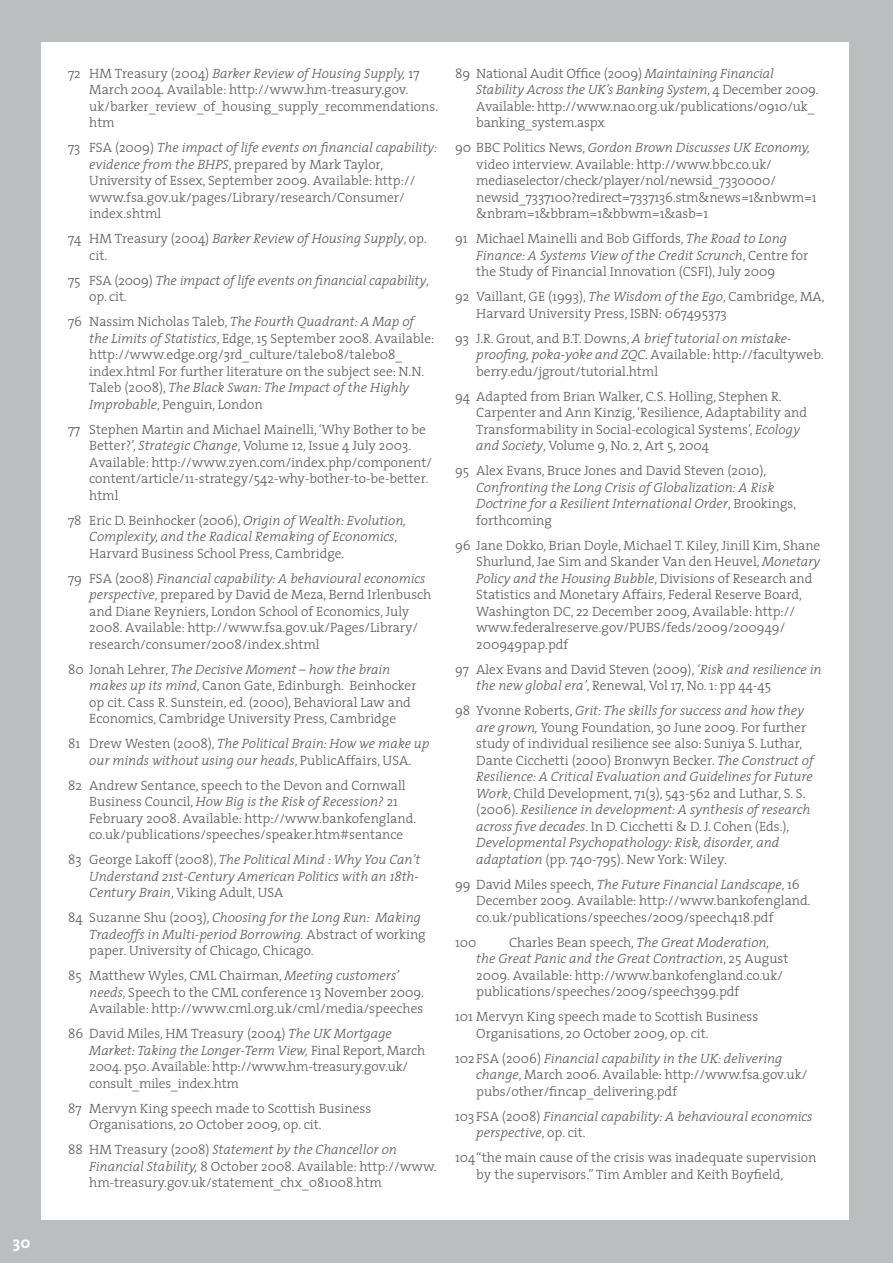
<style>
.page{position:relative;width:893px;height:1263px;background:#bbbdbe}
.page>*{position:absolute;margin:0;border:0;box-sizing:border-box;transform-origin:0 0}
.t1{font:700 16.5px "The Serif";color:#fff}
.t2{font:300 13.5px/16.5px "The Serif";color:#58585a}
.t3{font:italic 300 13.5px/16.5px "The Serif";color:#58585a}
.s1{font-style:italic}
.s2{font-style:normal}
</style>
<div class="page">
<div style="left:42px;top:43px;width:807px;height:1177px;background:#fff"></div>
<p class="t1" style="left:13px;top:1228px;width:19px">30</p>
<p class="t2" style="left:89px;top:65px;width:350px;text-indent:-21px">72 HM Treasury (2004) <span class="s1">Barker Review of Housing Supply,</span> 17<br>March 2004. Available: http://www.hm-treasury.gov. uk/barker_review_of_housing_supply_recommendations. htm</p>
<p class="t2" style="left:89px;top:139px;width:350px;text-indent:-21px">73 FSA (2009) <span class="s1">The impact of life events on financial capability: evidence from the BHPS</span>, prepared by Mark Taylor, University of Essex, September 2009. Available: http:// www.fsa.gov.uk/pages/Library/research/Consumer/ index.shtml</p>
<p class="t3" style="left:89px;top:230px;width:339px;text-indent:-21px"><span class="s2">74 HM Treasury (2004)</span> Barker Review of Housing Supply<span class="s2">, op. cit.</span></p>
<p class="t3" style="left:89px;top:272px;width:341px;text-indent:-21px"><span class="s2">75 FSA (2009)</span> The impact of life events on financial capability<span class="s2">, op. cit.</span></p>
<p class="t2" style="left:89px;top:313px;width:347px;text-indent:-21px">76 Nassim Nicholas Taleb, <span class="s1">The Fourth Quadrant: A Map of the Limits of Statistics</span>, Edge, 15 September 2008. Available: http://www.edge.org/3rd_culture/taleb08/taleb08_ index.html For further literature on the subject see: N.N.<br>Taleb (2008), <span class="s1">The Black Swan: The Impact of the Highly Improbable</span>, Penguin, London</p>
<p class="t2" style="left:89px;top:421px;width:344px;text-indent:-21px">77 Stephen Martin and Michael Mainelli, ‘Why Bother to be Better?’, <span class="s1">Strategic Change</span>, Volume 12, Issue 4 July 2003.<br>Available: http://www.zyen.com/index.php/component/ content/article/11-strategy/542-why-bother-to-be-better. html</p>
<p class="t3" style="left:89px;top:512px;width:318px;text-indent:-21px"><span class="s2">78 Eric D. Beinhocker (2006),</span> Origin of Wealth: Evolution,<br>Complexity, and the Radical Remaking of Economics<span class="s2">,<br>Harvard Business School Press, Cambridge.</span></p>
<p class="t2" style="left:89px;top:570px;width:344px;text-indent:-21px">79 FSA (2008) <span class="s1">Financial capability: A behavioural economics perspective</span>, prepared by David de Meza, Bernd Irlenbusch and Diane Reyniers, London School of Economics, July 2008. Available: http://www.fsa.gov.uk/Pages/Library/ research/consumer/2008/index.shtml</p>
<p class="t2" style="left:89px;top:661px;width:329px;text-indent:-21px">80 Jonah Lehrer, <span class="s1">The Decisive Moment – how the brain makes up its mind</span>, Canon Gate, Edinburgh. Beinhocker op cit. Cass R. Sunstein, ed. (2000), Behavioral Law and Economics, Cambridge University Press, Cambridge</p>
<p class="t3" style="left:68px;top:735px;width:363px;text-align:center"><span class="s2">81 Drew Westen (2008),</span> The Political Brain: How we make up our minds without using our heads<span class="s2">, PublicAffairs, USA.</span></p>
<p class="t2" style="left:89px;top:777px;width:328px;text-indent:-21px">82 Andrew Sentance, speech to the Devon and Cornwall Business Council, <span class="s1">How Big is the Risk of Recession?</span> 21<br>February 2008. Available: http://www.bankofengland. co.uk/publications/speeches/speaker.htm#sentance</p>
<p class="t3" style="left:89px;top:851px;width:333px;text-align:justify;text-indent:-21px"><span class="s2">83 George Lakoff (2008),</span> The Political Mind : Why You Can’t Understand 21st-Century American Politics with an 18th-Century Brain<span class="s2">, Viking Adult, USA</span></p>
<p class="t2" style="left:89px;top:909px;width:338px;text-indent:-21px">84 Suzanne Shu (2003), <span class="s1">Choosing for the Long Run: Making<br>Tradeoffs in Multi-period Borrowing.</span> Abstract of working paper. University of Chicago, Chicago.</p>
<p class="t2" style="left:89px;top:967px;width:336px;text-indent:-21px">85 Matthew Wyles, CML Chairman, <span class="s1">Meeting customers’ needs</span>, Speech to the CML conference 13 November 2009.<br>Available: http://www.cml.org.uk/cml/media/speeches</p>
<p class="t2" style="left:89px;top:1025px;width:337px;text-indent:-21px">86 David Miles, HM Treasury (2004) <span class="s1">The UK Mortgage Market: Taking the Longer-Term View,</span> Final Report, March 2004. p50. Available: http://www.hm-treasury.gov.uk/ consult_miles_index.htm</p>
<p class="t2" style="left:89px;top:1100px;width:284px;text-indent:-21px">87 Mervyn King speech made to Scottish Business<br>Organisations, 20 October 2009, op. cit.</p>
<p class="t2" style="left:89px;top:1141px;width:349px;text-indent:-21px">88 HM Treasury (2008) <span class="s1">Statement by the Chancellor on<br>Financial Stability,</span> 8 October 2008. Available: http://www. hm-treasury.gov.uk/statement_chx_081008.htm</p>
<p class="t2" style="left:476px;top:65px;width:344px;text-indent:-21px">89 National Audit Office (2009) <span class="s1">Maintaining Financial Stability Across the UK’s Banking System</span>, 4 December 2009.<br>Available: http://www.nao.org.uk/publications/0910/uk_ banking_system.aspx</p>
<p class="t2" style="left:476px;top:139px;width:342px;text-indent:-21px">90 BBC Politics News, <span class="s1">Gordon Brown Discusses UK Economy, </span>video interview. Available: http://www.bbc.co.uk/ mediaselector/check/player/nol/newsid_7330000/ newsid_7337100?redirect=7337136.stm&amp;news=1&amp;nbwm=1 &amp;nbram=1&amp;bbram=1&amp;bbwm=1&amp;asb=1</p>
<p class="t2" style="left:476px;top:230px;width:333px;text-indent:-21px">91 Michael Mainelli and Bob Giffords, <span class="s1">The Road to Long<br>Finance: A Systems View of the Credit Scrunch</span>, Centre for the Study of Financial Innovation (CSFI), July 2009</p>
<p class="t2" style="left:476px;top:288px;width:350px;text-indent:-21px">92 Vaillant, GE (1993), <span class="s1">The Wisdom of the Ego</span>, Cambridge, MA,<br>Harvard University Press, ISBN: 067495373</p>
<p class="t2" style="left:476px;top:329px;width:349px;text-indent:-21px">93 J.R. Grout, and B.T. Downs, <span class="s1">A brief tutorial on mistake&shy;proofing, poka-yoke and ZQC</span>. Available: http://facultyweb. berry.edu/jgrout/tutorial.html</p>
<p class="t2" style="left:476px;top:387px;width:332px;text-indent:-21px">94 Adapted from Brian Walker, C.S. Holling, Stephen R.<br>Carpenter and Ann Kinzig, ‘Resilience, Adaptability and Transformability in Social-ecological Systems’, <span class="s1">Ecology and Society</span>, Volume 9, No. 2, Art 5, 2004</p>
<p class="t2" style="left:455px;top:462px;width:313px">95 Alex Evans, Bruce Jones and David Steven (2010),</p>
<p class="t3" style="left:476px;top:478px;width:321px">Confronting the Long Crisis of Globalization: A Risk<br>Doctrine for a Resilient International Order<span class="s2">, Brookings, forthcoming</span></p>
<p class="t2" style="left:476px;top:536px;width:346px;text-indent:-21px">96 Jane Dokko, Brian Doyle, Michael T. Kiley, Jinill Kim, Shane Shurlund, Jae Sim and Skander Van den Heuvel, <span class="s1">Monetary Policy and the Housing Bubble</span>, Divisions of Research and Statistics and Monetary Affairs, Federal Reserve Board, Washington DC, 22 December 2009, Available: http:// www.federalreserve.gov/PUBS/feds/2009/200949/ 200949pap.pdf</p>
<p class="t2" style="left:476px;top:660px;width:347px;text-indent:-21px">97 Alex Evans and David Steven (2009), <span class="s1">‘Risk and resilience in the new global era’</span>, Renewal, Vol 17, No. 1: pp 44-45</p>
<p class="t2" style="left:476px;top:702px;width:339px;text-indent:-21px">98 Yvonne Roberts, <span class="s1">Grit: The skills for success and how they are grown,</span> Young Foundation, 30 June 2009. For further study of individual resilience see also: Suniya S. Luthar, Dante Cicchetti (2000) Bronwyn Becker. <span class="s1">The Construct of Resilience: A Critical Evaluation and Guidelines for Future Work</span>, Child Development, 71(3), 543-562 and Luthar, S. S. (2006). <span class="s1">Resilience in development: A synthesis of research across five decades</span>. In D. Cicchetti &amp; D. J. Cohen (Eds.), <span class="s1">Developmental Psychopathology: Risk, disorder, and adaptation</span> (pp. 740-795). New York: Wiley.</p>
<p class="t2" style="left:476px;top:875px;width:336px;text-indent:-21px">99 David Miles speech, <span class="s1">The Future Financial Landscape</span>, 16<br>December 2009. Available: http://www.bankofengland. co.uk/publications/speeches/2009/speech418.pdf</p>
<p class="t2" style="left:455px;top:933px;width:23px">100</p>
<p class="t2" style="left:476px;top:933px;width:314px;text-indent:33px">Charles Bean speech, <span class="s1">The Great Moderation, the Great Panic and the Great Contraction</span>, 25 August 2009. Available: http://www.bankofengland.co.uk/ publications/speeches/2009/speech399.pdf</p>
<p class="t2" style="left:476px;top:1008px;width:284px;text-indent:-21px">101 Mervyn King speech made to Scottish Business<br>Organisations, 20 October 2009, op. cit.</p>
<p class="t2" style="left:476px;top:1049px;width:333px;text-indent:-21px">102FSA (2006) <span class="s1">Financial capability in the UK: delivering change</span>, March 2006. Available: http://www.fsa.gov.uk/ pubs/other/fincap_delivering.pdf</p>
<p class="t3" style="left:476px;top:1107px;width:338px;text-indent:-21px"><span class="s2">103 FSA (2008)</span> Financial capability: A behavioural economics perspective<span class="s2">, op. cit.</span></p>
<p class="t2" style="left:476px;top:1149px;width:342px;text-indent:-21px">104“the main cause of the crisis was inadequate supervision by the supervisors.” Tim Ambler and Keith Boyfield,</p>
</div>
